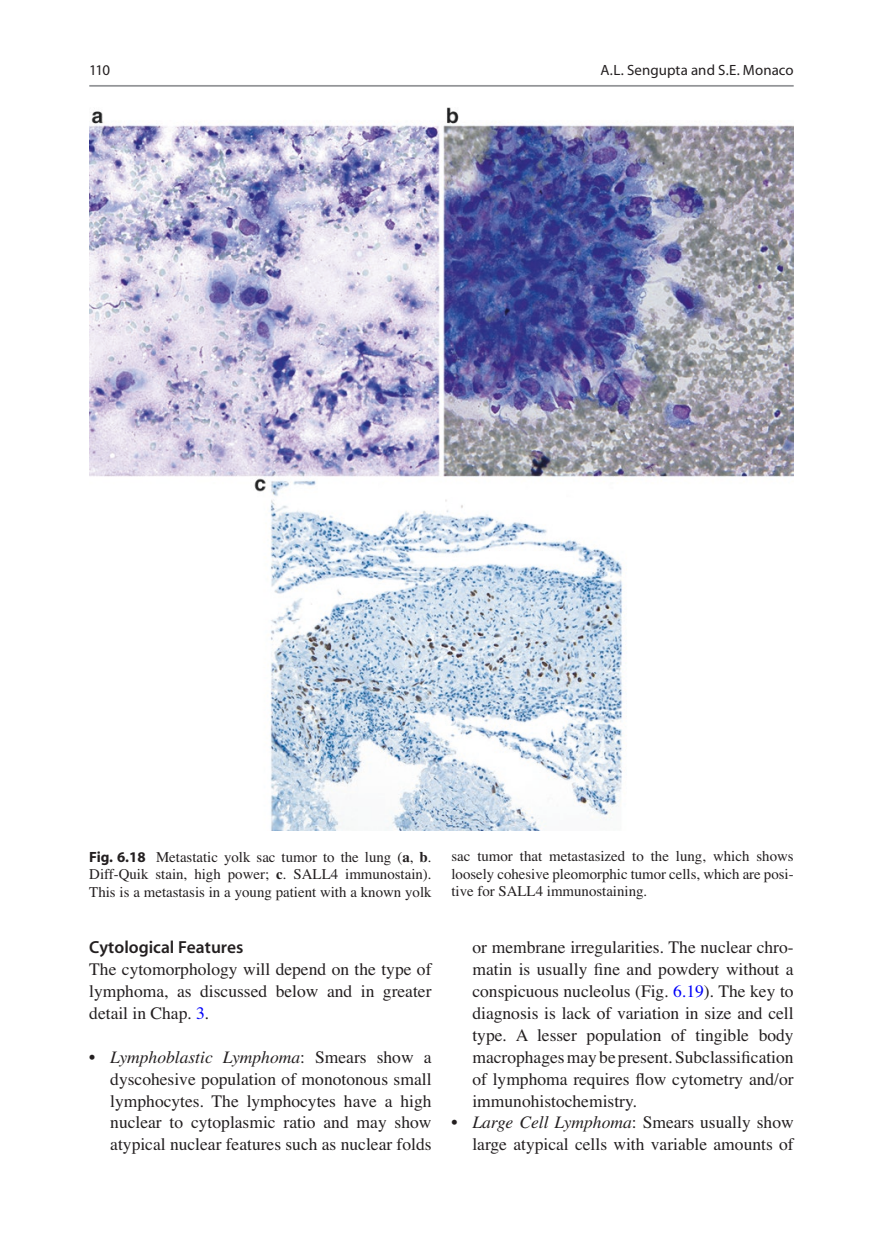
<style>
.page{position:relative;width:883px;height:1260px;background:#fff}
.page>*{position:absolute;margin:0;border:0;box-sizing:border-box;transform-origin:0 0}
.t1{font:17.5px/21.9px "Cyvjnj Times";color:#231f20;text-align:justify}
.t2{font:italic 17.5px "Qhmxml Times";color:#231f20}
.t3{font:600 17.5px "Mypwng Myriad";color:#231f20}
.t4{font:14.88px/17.5px "Cyvjnj Times";color:#231f20;text-align:justify}
.t5{font:14.88px "Gnfwcv Myriad";letter-spacing:.005em;color:#231f20}
.t6{font:14.88px "Xvqsbh Myriad";color:#231f20}
.s1{font-family:"Yktyfs Myriad";font-weight:700}
.s2{font-family:"Xffbrq Times";font-weight:700}
.s3{color:#0000fa}
.s4{font-family:"Cyvjnj Times";font-style:normal}
.s5{font-family:"Qhmxml Times";font-style:italic}
</style>
<div class="page">
<img style="left:89px;top:107px;width:705px;height:723px">
<hr style="left:89px;top:85px;width:705px;height:2px;background:#939598">
<p class="t6" style="left:89px;top:63px;width:22px">110</p>
<p class="t5" style="left:600px;top:63px;width:195px">A.L. Sengupta and S.E. Monaco</p>
<p class="t4" style="left:89px;top:849px;width:344px"><span class="s1">Fig. 6.18</span> Metastatic yolk sac tumor to the lung (<span class="s2">a</span>, <span class="s2">b</span>.<br>Diff-Quik stain, high power; <span class="s2">c</span>. SALL4 immunostain).<br>This is a metastasis in a young patient with a known yolk</p>
<p class="t4" style="left:451px;top:849px;width:344px">sac tumor that metastasized to the lung, which shows loosely cohesive pleomorphic tumor cells, which are posi&shy;tive for SALL4 immunostaining.</p>
<p class="t3" style="left:89px;top:939px;width:156px">Cytological Features</p>
<p class="t1" style="left:89px;top:960px;width:344px">The cytomorphology will depend on the type of lymphoma, as discussed below and in greater detail in Chap. <span class="s3">3</span>.</p>
<p class="t2" style="left:89px;top:1047px;width:344px"><span class="s4">•</span> Lymphoblastic Lymphoma<span class="s4">: Smears show a</span></p>
<p class="t1" style="left:110px;top:1069px;width:323px">dyscohesive population of monotonous small lymphocytes. The lymphocytes have a high nuclear to cytoplasmic ratio and may show atypical nuclear features such as nuclear folds</p>
<p class="t1" style="left:472px;top:938px;width:323px">or membrane irregularities. The nuclear chro&shy;matin is usually fine and powdery without a conspicuous nucleolus (Fig. <span class="s3">6.19</span>). The key to diagnosis is lack of variation in size and cell type. A lesser population of tingible body macrophages may be present. Subclassification of lymphoma requires flow cytometry and/or immunohistochemistry.</p>
<p class="t1" style="left:451px;top:1113px;width:344px;text-align:right">• <span class="s5">Large Cell Lymphoma</span>: Smears usually show large atypical cells with variable amounts of</p>
</div>
